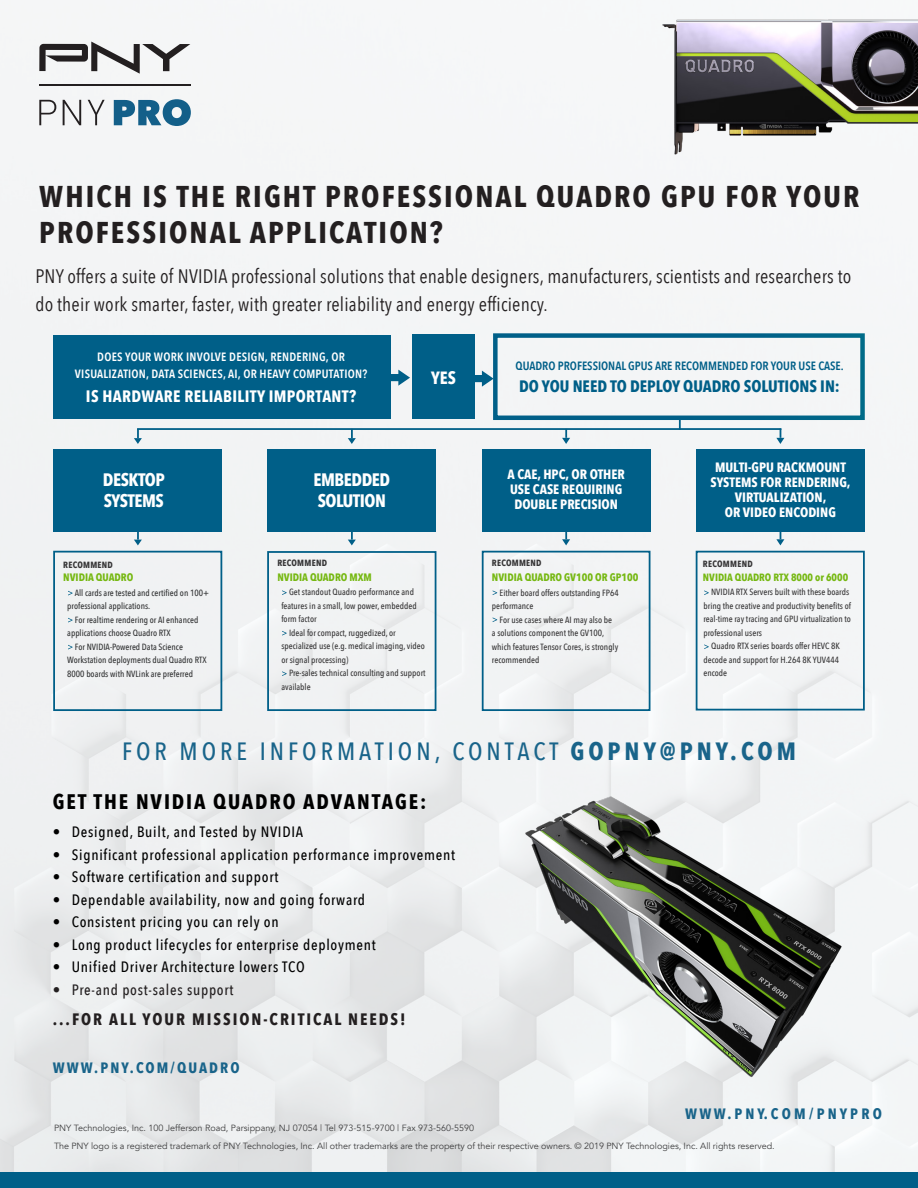
<style>
.page{position:relative;width:918px;height:1188px;background:#fff}
.page>*{position:absolute;margin:0;border:0;box-sizing:border-box;transform-origin:0 0}
.t1{font:700 30px/36px "Avenir Next Condensed";letter-spacing:.07em;color:#231f20}
.t2{font:500 24.9px "Avenir Next Condensed";letter-spacing:.16em;color:#19648a}
.t3{font:700 21px "Avenir Next Condensed";letter-spacing:.09em;color:#000}
.t4{font:19.5px/28.5px "Avenir Next Condensed";letter-spacing:.01em;color:#231f20}
.t5{font:700 18px/21.6px "Avenir Next Condensed";letter-spacing:-.025em;color:#fff}
.t6{font:700 17.7px "Avenir Next Condensed";color:#fff}
.t7{font:700 16.5px "Avenir Next Condensed";letter-spacing:.12em;color:#231f20}
.t8{font:700 16.5px "Avenir Next Condensed";color:#005f88}
.t9{font:700 16.5px "Avenir Next Condensed";letter-spacing:.02em;color:#fff}
.t10{font:500 15px "Avenir Next Condensed";letter-spacing:.05em;color:#000}
.t11{font:700 15px "Avenir Next Condensed";letter-spacing:.14em;color:#19648a}
.t12{font:500 15px "Avenir Next Condensed";letter-spacing:.05em;color:#231f20}
.t13{font:700 13.5px/15px "Avenir Next Condensed";color:#fff;text-align:center}
.t14{font:600 12px/16.5px "Avenir Next Condensed";letter-spacing:.02em;color:#fff;text-align:center}
.t15{font:600 12px "Avenir Next Condensed";color:#005f88}
.t16{font:700 10.8px "Avenir Next Condensed";color:#76b812}
.t17{font:700 10.5px "Avenir Next Condensed";color:#76b812}
.t18{font:500 9px/13.5px "Avenir Next Condensed";color:#363536}
.Footer{font:9px "Avenir";color:#3e3e3f}
.t19{font:500 9px/13.5px "Avenir Next Condensed";color:#313233}
.t20{font:700 9px "Avenir Next Condensed";letter-spacing:.03em;color:#363536}
.s1{color:#fff}
.s2{font-weight:700}
</style>
<div class="page">
<img style="left:0;top:27px;width:918px;height:1145px">
<svg style="left:39px;top:100px;width:17px;height:25px"></svg>
<svg style="left:63px;top:100px;width:18px;height:25px"></svg>
<svg style="left:88px;top:100px;width:17px;height:25px"></svg>
<svg style="left:114px;top:99px;width:77px;height:27px"></svg>
<svg style="left:39px;top:42px;width:151px;height:32px"></svg>
<hr style="left:39px;top:85px;width:152px;height:1px;background:#231f20">
<img style="left:642px;top:19px;width:276px;height:186px">
<div style="left:0;top:1172px;width:918px;height:16px;background:#005f88"></div>
<img style="left:502px;top:760px;width:354px;height:334px">
<div style="left:53px;top:336px;width:338px;height:83px;background:#005f88"></div>
<div style="left:53px;top:551px;width:169px;height:160px;border:2px solid #005f88"></div>
<div style="left:267px;top:551px;width:169px;height:160px;border:2px solid #005f88"></div>
<div style="left:696px;top:551px;width:169px;height:160px;border:2px solid #005f88"></div>
<div style="left:482px;top:551px;width:168px;height:160px;border:2px solid #005f88"></div>
<div style="left:391px;top:374px;width:11px;height:7px;background:#005f88"></div>
<svg style="left:398px;top:370px;width:12px;height:16px"></svg>
<div style="left:412px;top:335px;width:63px;height:84px;background:#005f88"></div>
<div style="left:474px;top:375px;width:12px;height:7px;background:#005f88"></div>
<svg style="left:482px;top:371px;width:12px;height:16px"></svg>
<svg style="left:679px;top:419px;width:2px;height:9px"></svg>
<hr style="left:137px;top:428px;width:644px;height:2px;background:#005f88">
<svg style="left:562px;top:429px;width:8px;height:15px"></svg>
<svg style="left:562px;top:532px;width:8px;height:13px"></svg>
<svg style="left:776px;top:429px;width:8px;height:15px"></svg>
<svg style="left:776px;top:532px;width:8px;height:13px"></svg>
<div style="left:696px;top:449px;width:169px;height:83px;background:#005f88"></div>
<div style="left:267px;top:449px;width:169px;height:83px;background:#005f88"></div>
<div style="left:482px;top:449px;width:169px;height:83px;background:#005f88"></div>
<div style="left:54px;top:449px;width:168px;height:83px;background:#005f88"></div>
<svg style="left:348px;top:429px;width:8px;height:15px"></svg>
<svg style="left:348px;top:532px;width:8px;height:13px"></svg>
<svg style="left:134px;top:429px;width:8px;height:15px"></svg>
<svg style="left:134px;top:532px;width:8px;height:13px"></svg>
<p class="t1" style="left:39px;top:178px;width:822px">WHICH IS THE RIGHT PROFESSIONAL QUADRO GPU FOR YOUR<br>PROFESSIONAL APPLICATION?</p>
<p class="t4" style="left:35px;top:261px;width:818px">PNY offers a suite of NVIDIA professional solutions that enable designers, manufacturers, scientists and researchers to do their work smarter, faster, with greater reliability and energy efficiency.</p>
<p class="t14" style="left:75px;top:349px;width:294px">DOES YOUR WORK INVOLVE DESIGN, RENDERING, OR<br>VISUALIZATION, DATA SCIENCES, AI, OR HEAVY COMPUTATION?</p>
<p class="t9" style="left:86px;top:386px;width:272px">IS HARDWARE RELIABILITY IMPORTANT?</p>
<p class="t5" style="left:103px;top:469px;width:63px">DESKTOP<br>SYSTEMS</p>
<p class="t5" style="left:314px;top:469px;width:78px">EMBEDDED<br>SOLUTION</p>
<p class="t6" style="left:431px;top:367px;width:26px">YES</p>
<p class="t20" style="left:63px;top:559px;width:51px">RECOMMEND</p>
<p class="t16" style="left:63px;top:571px;width:72px">NVIDIA QUADRO</p>
<p class="t19" style="left:67px;top:586px;width:143px"><span class="s1">&gt;</span> All cards are tested and certified on 100+ professional applications.<br><span class="s1">&gt;</span> For realtime rendering or AI enhanced applications choose Quadro RTX</p>
<p class="t19" style="left:67px;top:640px;width:141px"><span class="s1">&gt;</span> For NVIDIA-Powered Data Science<br>Workstation deployments dual Quadro RTX<br>8000 boards with NVLink are preferred</p>
<p class="t20" style="left:277px;top:558px;width:51px">RECOMMEND</p>
<p class="t16" style="left:277px;top:570px;width:96px">NVIDIA QUADRO MXM</p>
<p class="t18" style="left:281px;top:585px;width:137px"><span class="s1">&gt;</span> Get standout Quadro performance and features in a small, low power, embedded form factor</p>
<p class="t18" style="left:281px;top:626px;width:145px"><span class="s1">&gt;</span> Ideal for compact, ruggedized, or specialized use (e.g. medical imaging, video or signal processing)</p>
<p class="t18" style="left:281px;top:666px;width:146px"><span class="s1">&gt;</span> Pre-sales technical consulting and support available</p>
<p class="t15" style="left:516px;top:355px;width:330px">QUADRO PROFESSIONAL GPUS ARE RECOMMENDED FOR YOUR USE CASE.</p>
<p class="t8" style="left:519px;top:376px;width:322px">DO YOU NEED TO DEPLOY QUADRO SOLUTIONS IN:</p>
<p class="t13" style="left:508px;top:467px;width:119px">A CAE, HPC, OR OTHER<br>USE CASE REQUIRING<br>DOUBLE PRECISION</p>
<p class="t20" style="left:492px;top:558px;width:51px">RECOMMEND</p>
<p class="t16" style="left:492px;top:570px;width:148px">NVIDIA QUADRO GV100 OR GP100</p>
<p class="t18" style="left:492px;top:586px;width:128px"><span class="s1">&gt;</span> Either board offers outstanding FP64 performance</p>
<p class="t18" style="left:492px;top:613px;width:128px"><span class="s1">&gt;</span> For use cases where AI may also be<br>a solutions component the GV100, which features Tensor Cores, is strongly recommended</p>
<p class="t13" style="left:711px;top:460px;width:141px">MULTI-GPU RACKMOUNT<br>SYSTEMS FOR RENDERING,<br>VIRTUALIZATION,<br>OR VIDEO ENCODING</p>
<p class="t20" style="left:703px;top:558px;width:51px">RECOMMEND</p>
<p class="t17" style="left:703px;top:571px;width:147px">NVIDIA QUADRO RTX 8000 or 6000</p>
<p class="t18" style="left:703px;top:586px;width:149px"><span class="s1">&gt;</span> NVIDIA RTX Servers built with these boards bring the creative and productivity benefits of real-time ray tracing and GPU virtualization to professional users</p>
<p class="t18" style="left:703px;top:640px;width:138px;text-align:justify"><span class="s1">&gt;</span> Quadro RTX series boards offer HEVC 8K decode and support for H.264 8K YUV444 encode</p>
<p class="t2" style="left:122px;top:736px;width:675px">FOR MORE INFORMATION, CONTACT <span class="s2">GOPNY@PNY.COM</span></p>
<p class="t3" style="left:53px;top:788px;width:375px">GET THE NVIDIA QUADRO ADVANTAGE:</p>
<p class="t10" style="left:53px;top:823px;width:252px">• Designed, Built, and Tested by NVIDIA</p>
<p class="t10" style="left:53px;top:845px;width:404px">• Significant professional application performance improvement</p>
<p class="t10" style="left:53px;top:868px;width:227px">• Software certification and support</p>
<p class="t10" style="left:53px;top:890px;width:314px">• Dependable availability, now and going forward</p>
<p class="t10" style="left:53px;top:913px;width:227px">• Consistent pricing you can rely on</p>
<p class="t10" style="left:53px;top:935px;width:325px">• Long product lifecycles for enterprise deployment</p>
<p class="t10" style="left:53px;top:958px;width:254px">• Unified Driver Architecture lowers TCO</p>
<p class="t12" style="left:53px;top:980px;width:182px">• Pre-and post-sales support</p>
<p class="t7" style="left:53px;top:1009px;width:354px">...FOR ALL YOUR MISSION-CRITICAL NEEDS!</p>
<p class="t11" style="left:53px;top:1058px;width:188px">WWW.PNY.COM/QUADRO</p>
<p class="t11" style="left:685px;top:1105px;width:198px">WWW. P N Y. C O M / P N Y P R O</p>
<p class="Footer" style="left:54px;top:1123px;width:422px">PNY Technologies, Inc. 100 Jefferson Road, Parsippany, NJ 07054 | Tel 973-515-9700 | Fax 973-560-5590</p>
<p class="Footer" style="left:54px;top:1141px;width:722px">The PNY logo is a registered trademark of PNY Technologies, Inc. All other trademarks are the property of their respective owners. © 2019 PNY Technologies, Inc. All rights reserved.</p>
</div>
